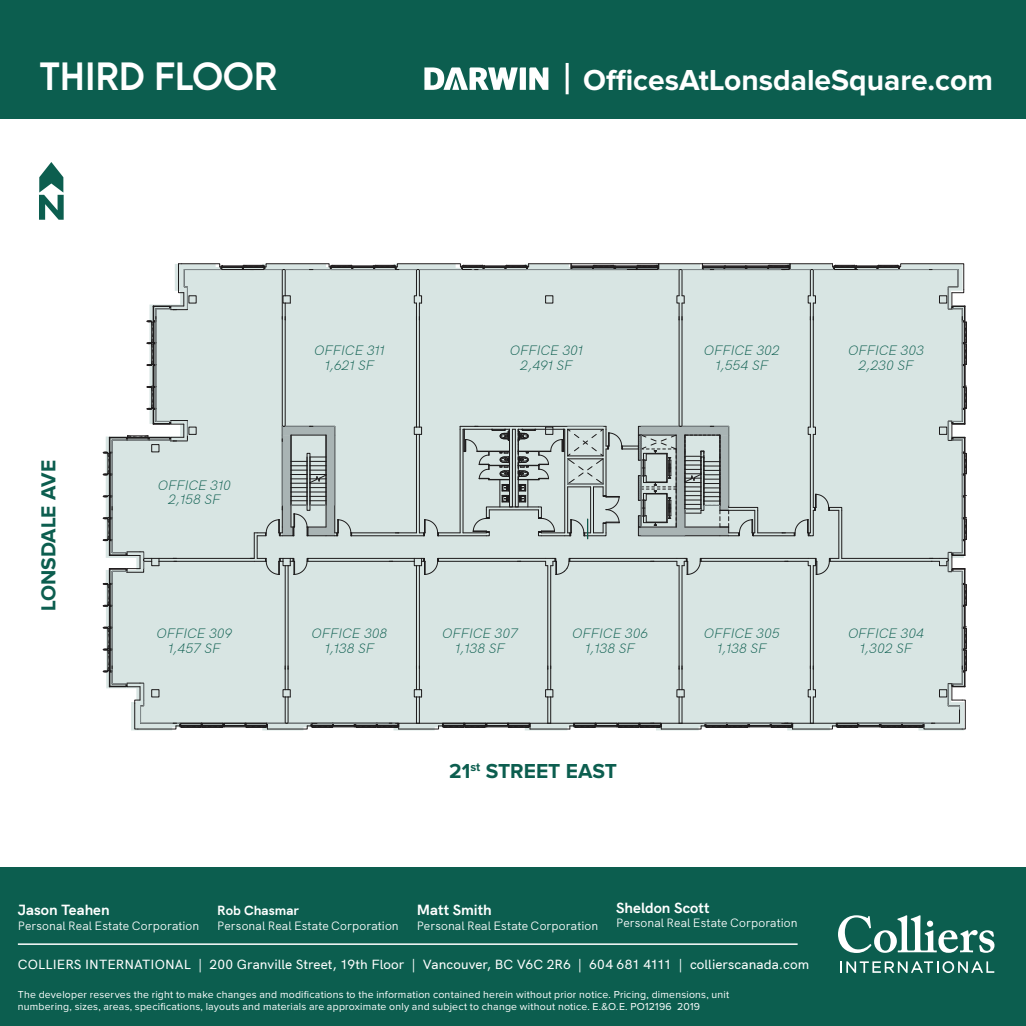
<style>
.page{position:relative;width:1026px;height:1026px;background:#fff}
.page>*{position:absolute;margin:0;border:0;box-sizing:border-box;transform-origin:0 0}
.t1{font:800 36px "Arca Majora 2";color:#fff}
.t2{font:700 30px "Proxima Nova";color:#fff}
.BOLD_CAPS_DARK{font:700 21px "Proxima Nova";color:#0c5e4f}
.t3{font:700 15px "HK Grotesk";color:#fff}
.Callouts_White{font:italic 300 13.5px "HK Grotesk";color:#0c5e4f}
.t4{font:500 13.5px "HK Grotesk";letter-spacing:.005em;color:#fff}
.t5{font:700 13.5px "HK Grotesk";color:#fff}
.t6{font:12px "HK Grotesk";letter-spacing:.01em;color:#fff}
.t7{font:10.5px/12.6px "Proxima Nova";letter-spacing:.02em;color:#fff}
</style>
<div class="page">
<div style="left:0;top:0;width:1026px;height:119px;background:#0c5e4f"></div>
<div style="left:0;top:867px;width:1026px;height:159px;background:#0c5e4f"></div>
<svg style="left:838px;top:915px;width:156px;height:38px"></svg>
<svg style="left:840px;top:961px;width:154px;height:12px"></svg>
<hr style="left:18px;top:943px;width:780px;height:2px;background:#fff">
<hr style="left:566px;top:63px;width:3px;height:31px;background:#fff">
<svg style="left:39px;top:162px;width:25px;height:58px"></svg>
<svg style="left:424px;top:67px;width:124px;height:23px"></svg>
<svg style="left:103px;top:263px;width:864px;height:467px"></svg>
<p class="t1" style="left:40px;top:57px;width:238px">THIRD FLOOR</p>
<h2 class="t2" style="left:583px;top:66px;width:411px">OfficesAtLonsdaleSquare.com</h2>
<p class="BOLD_CAPS_DARK" style="left:39px;top:611px;width:153px;rotate:-90deg">LONSDALE AVE</p>
<p class="Callouts_White" style="left:158px;top:475px;width:75px">OFFICE 310</p>
<p class="Callouts_White" style="left:168px;top:489px;width:54px">2,158 SF</p>
<p class="Callouts_White" style="left:156px;top:623px;width:77px">OFFICE 309</p>
<p class="Callouts_White" style="left:168px;top:637px;width:54px">1,457 SF</p>
<p class="Callouts_White" style="left:314px;top:340px;width:72px">OFFICE 311</p>
<p class="Callouts_White" style="left:325px;top:354px;width:51px">1,621 SF</p>
<p class="Callouts_White" style="left:510px;top:340px;width:75px">OFFICE 301</p>
<p class="Callouts_White" style="left:520px;top:354px;width:54px">2,491 SF</p>
<p class="Callouts_White" style="left:704px;top:340px;width:77px">OFFICE 302</p>
<p class="Callouts_White" style="left:715px;top:354px;width:54px">1,554 SF</p>
<p class="Callouts_White" style="left:848px;top:340px;width:77px">OFFICE 303</p>
<p class="Callouts_White" style="left:859px;top:354px;width:57px">2,230 SF</p>
<p class="Callouts_White" style="left:312px;top:623px;width:77px">OFFICE 308</p>
<p class="Callouts_White" style="left:325px;top:637px;width:51px">1,138 SF</p>
<p class="Callouts_White" style="left:442px;top:623px;width:77px">OFFICE 307</p>
<p class="Callouts_White" style="left:455px;top:637px;width:51px">1,138 SF</p>
<p class="Callouts_White" style="left:572px;top:623px;width:77px">OFFICE 306</p>
<p class="Callouts_White" style="left:585px;top:637px;width:51px">1,138 SF</p>
<p class="BOLD_CAPS_DARK" style="left:449px;top:761px;width:169px">21<sup>st</sup> STREET EAST</p>
<p class="Callouts_White" style="left:704px;top:623px;width:77px">OFFICE 305</p>
<p class="Callouts_White" style="left:717px;top:637px;width:51px">1,138 SF</p>
<p class="Callouts_White" style="left:848px;top:623px;width:78px">OFFICE 304</p>
<p class="Callouts_White" style="left:860px;top:637px;width:54px">1,302 SF</p>
<h3 class="t3" style="left:18px;top:898px;width:93px">Jason Teahen</h3>
<p class="t6" style="left:18px;top:916px;width:183px">Personal Real Estate Corporation</p>
<p class="t5" style="left:217px;top:900px;width:83px">Rob Chasmar</p>
<p class="t6" style="left:217px;top:916px;width:183px">Personal Real Estate Corporation</p>
<h3 class="t3" style="left:417px;top:898px;width:76px">Matt Smith</h3>
<p class="t6" style="left:417px;top:916px;width:183px">Personal Real Estate Corporation</p>
<h3 class="t3" style="left:616px;top:896px;width:95px">Sheldon Scott</h3>
<p class="t6" style="left:616px;top:914px;width:183px">Personal Real Estate Corporation</p>
<p class="t4" style="left:18px;top:954px;width:793px">COLLIERS INTERNATIONAL | 200 Granville Street, 19th Floor | Vancouver, BC V6C 2R6 | 604 681 4111 | collierscanada.com</p>
<p class="t7" style="left:18px;top:988px;width:713px">The developer reserves the right to make changes and modifications to the information contained herein without prior notice. Pricing, dimensions, unit numbering, sizes, areas, specifications, layouts and materials are approximate only and subject to change without notice. E.&amp;O.E. PO12196 2019</p>
</div>
